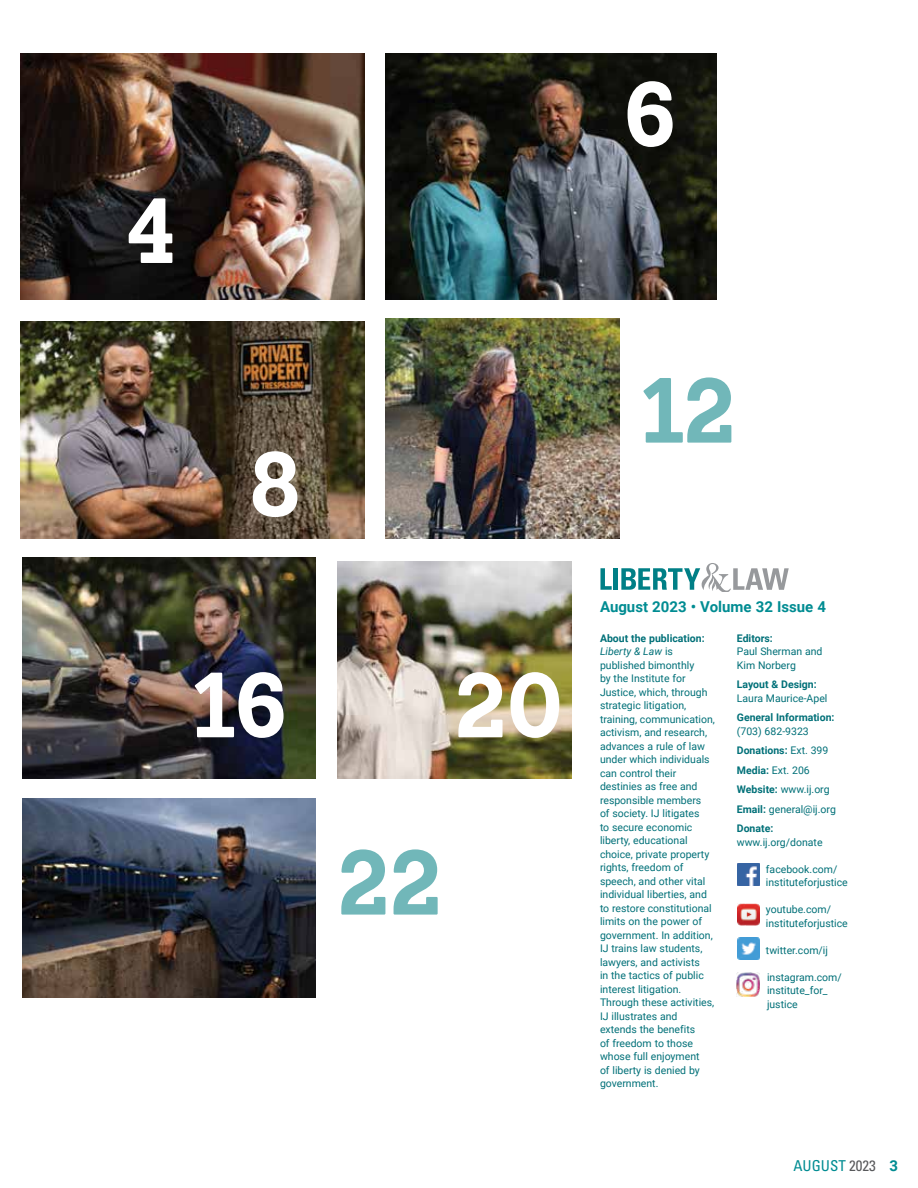
<style>
.page{position:relative;width:918px;height:1188px;background:#fff}
.page>*{position:absolute;margin:0;border:0;box-sizing:border-box;transform-origin:0 0}
.t1{font:700 condensed 90px "Sanchez";color:#fff}
.t2{font:700 condensed 90px "Sanchez";color:#71b7b9}
.t3{font:700 15px "Roboto";color:#008c92}
.t4{font:condensed 15px "Univers LT Pro";color:#008c92}
.t5{font:10.5px/13.5px "Roboto";color:#007078}
.t6{font:700 10.5px "Roboto";color:#007078}
.s1{font-weight:700}
.s2{font-style:italic}
.s3{color:#58595b}
.s4{font-family:"Roboto";font-weight:700;font-stretch:normal}
</style>
<div class="page">
<img style="left:21px;top:53px;width:343px;height:246px">
<img style="left:385px;top:54px;width:332px;height:245px">
<img style="left:338px;top:561px;width:234px;height:217px">
<img style="left:22px;top:799px;width:294px;height:199px">
<img style="left:385px;top:318px;width:234px;height:220px">
<img style="left:22px;top:558px;width:294px;height:220px">
<img style="left:21px;top:321px;width:343px;height:218px">
<svg style="left:600px;top:568px;width:12px;height:22px"></svg>
<hr style="left:614px;top:568px;width:4px;height:22px;background:#007f86">
<svg style="left:621px;top:563px;width:168px;height:29px"></svg>
<img style="left:737px;top:864px;width:22px;height:21px">
<img style="left:737px;top:903px;width:22px;height:22px">
<img style="left:738px;top:938px;width:21px;height:21px">
<img style="left:736px;top:973px;width:24px;height:23px">
<h1 class="t1" style="left:127px;top:169px;width:50px">4</h1>
<h1 class="t1" style="left:624px;top:52px;width:54px">6</h1>
<h1 class="t1" style="left:249px;top:422px;width:53px">8</h1>
<h1 class="t1" style="left:193px;top:643px;width:96px">16</h1>
<h1 class="t1" style="left:455px;top:643px;width:110px">20</h1>
<h1 class="t2" style="left:338px;top:820px;width:106px">22</h1>
<h1 class="t2" style="left:641px;top:348px;width:96px">12</h1>
<h2 class="t3" style="left:600px;top:597px;width:228px">August 2023 • Volume 32 Issue 4</h2>
<p class="t5" style="left:600px;top:631px;width:117px"><span class="s1">About the publication:<br></span><span class="s2">Liberty &amp; Law</span> is published bimonthly<br>by the Institute for<br>Justice, which, through strategic litigation, training, communication, activism, and research, advances a rule of law under which individuals can control their destinies as free and responsible members<br>of society. IJ litigates<br>to secure economic liberty, educational choice, private property rights, freedom of speech, and other vital individual liberties, and to restore constitutional limits on the power of government. In addition,<br>IJ trains law students, lawyers, and activists<br>in the tactics of public interest litigation.<br>Through these activities,<br>IJ illustrates and extends the benefits<br>of freedom to those whose full enjoyment<br>of liberty is denied by government.</p>
<p class="t6" style="left:737px;top:631px;width:38px">Editors:</p>
<p class="t5" style="left:737px;top:645px;width:87px">Paul Sherman and<br>Kim Norberg</p>
<p class="t6" style="left:737px;top:677px;width:81px">Layout &amp; Design:</p>
<p class="t5" style="left:737px;top:691px;width:92px">Laura Maurice-Apel</p>
<p class="t6" style="left:737px;top:710px;width:99px">General Information:</p>
<p class="t5" style="left:737px;top:721px;width:101px;line-height:19.5px">(703) 682-9323<br><span class="s1">Donations:</span> Ext. 399<br><span class="s1">Media:</span> Ext. 206<br><span class="s1">Website:</span> www.ij.org<br><span class="s1">Email:</span> general@ij.org<br><span class="s1">Donate:</span></p>
<p class="t5" style="left:737px;top:835px;width:87px">www.ij.org/donate</p>
<p class="t5" style="left:766px;top:862px;width:83px">facebook.com/ instituteforjustice</p>
<p class="t5" style="left:766px;top:903px;width:83px">youtube.com/ instituteforjustice</p>
<p class="t5" style="left:766px;top:943px;width:64px">twitter.com/ij</p>
<p class="t5" style="left:767px;top:970px;width:76px">instagram.com/ institute_for_ justice</p>
<h2 class="t4" style="left:793px;top:1156px;width:106px">AUGUST <span class="s3">2023</span> <span class="s4">3</span></h2>
</div>
